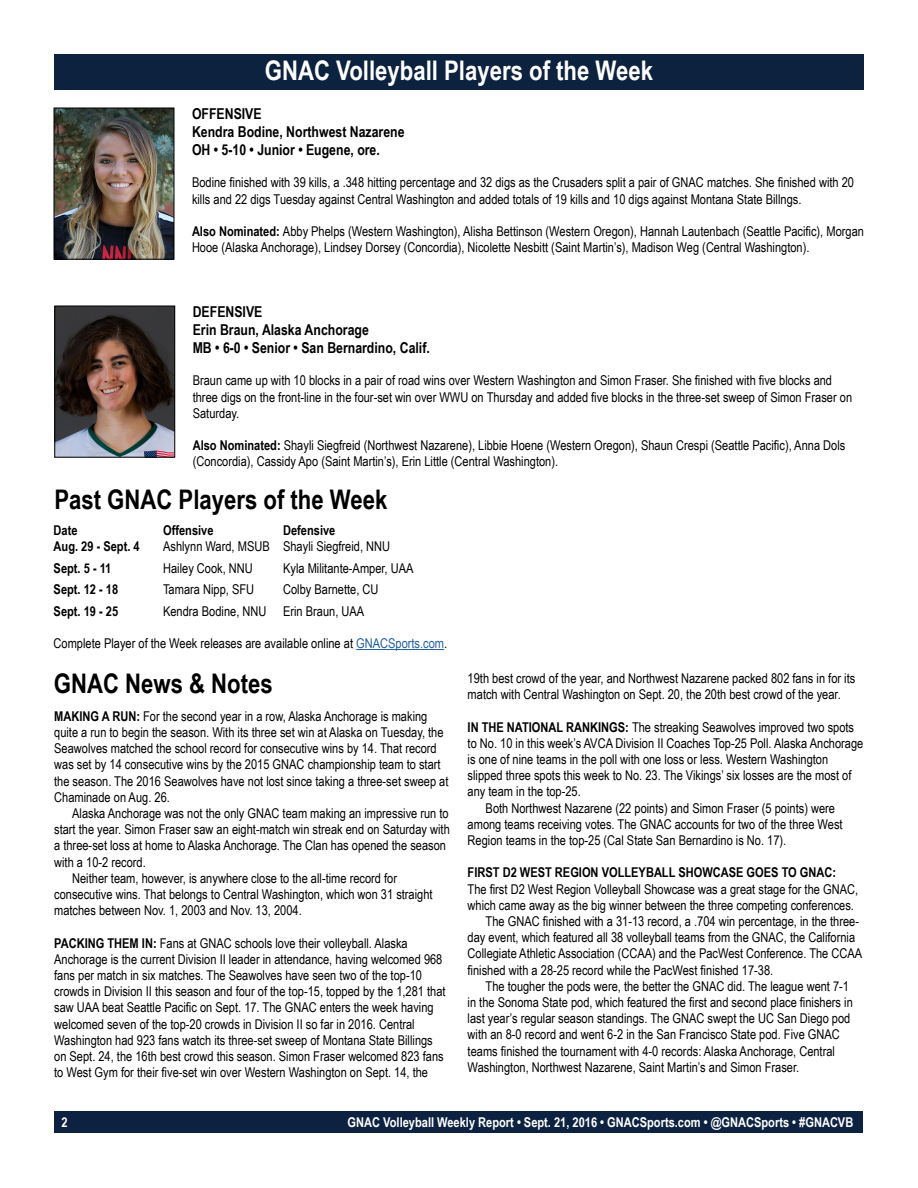
<style>
.page{position:relative;width:918px;height:1188px;background:#fff}
.page>*{position:absolute;margin:0;border:0;box-sizing:border-box;transform-origin:0 0}
.t1{font:700 27px "Arial Narrow";color:#000}
.t2{font:700 27px "Arial Narrow";color:#fff}
.t3{font:700 15px/18px "Arial Narrow";color:#000}
.t4{font:13.5px/16.2px "Arial Narrow";color:#000}
.t5{font:700 13.5px "Arial Narrow";color:#000}
.t6{font:700 13.5px "Arial Narrow";color:#fff}
.s1{font-weight:700}
.s2{color:#215e9e}
</style>
<div class="page">
<div style="left:55px;top:1111px;width:808px;height:22px;background:#0d2240"></div>
<div style="left:54px;top:54px;width:810px;height:36px;background:#0d223f"></div>
<img style="left:56px;top:110px;width:116px;height:148px">
<div style="left:54px;top:108px;width:120px;height:152px;border:1px solid #000"></div>
<img style="left:56px;top:308px;width:117px;height:148px">
<div style="left:54px;top:306px;width:121px;height:152px;border:1px solid #000"></div>
<hr style="left:356px;top:649px;width:88px;height:1px;background:#215e9e">
<h1 class="t2" style="left:265px;top:50px;width:390px">GNAC Volleyball Players of the Week</h1>
<p class="t3" style="left:192px;top:104px;width:214px">OFFENSIVE<br>Kendra Bodine, Northwest Nazarene<br>OH • 5-10 • Junior • Eugene, ore.</p>
<p class="t4" style="left:192px;top:174px;width:664px">Bodine finished with 39 kills, a .348 hitting percentage and 32 digs as the Crusaders split a pair of GNAC matches. She finished with 20 kills and 22 digs Tuesday against Central Washington and added totals of 19 kills and 10 digs against Montana State Billngs.</p>
<p class="t4" style="left:192px;top:223px;width:673px"><span class="s1">Also Nominated:</span> Abby Phelps (Western Washington), Alisha Bettinson (Western Oregon), Hannah Lautenbach (Seattle Pacific), Morgan<br>Hooe (Alaska Anchorage), Lindsey Dorsey (Concordia), Nicolette Nesbitt (Saint Martin’s), Madison Weg (Central Washington).</p>
<p class="t3" style="left:193px;top:302px;width:239px">DEFENSIVE<br>Erin Braun, Alaska Anchorage<br>MB • 6-0 • Senior • San Bernardino, Calif.</p>
<p class="t4" style="left:193px;top:372px;width:661px">Braun came up with 10 blocks in a pair of road wins over Western Washington and Simon Fraser. She finished with five blocks and three digs on the front-line in the four-set win over WWU on Thursday and added five blocks in the three-set sweep of Simon Fraser on<br>Saturday.</p>
<p class="t4" style="left:193px;top:437px;width:654px"><span class="s1">Also Nominated:</span> Shayli Siegfreid (Northwest Nazarene), Libbie Hoene (Western Oregon), Shaun Crespi (Seattle Pacific), Anna Dols (Concordia), Cassidy Apo (Saint Martin’s), Erin Little (Central Washington).</p>
<h1 class="t1" style="left:54px;top:479px;width:335px">Past GNAC Players of the Week</h1>
<p class="t5" style="left:54px;top:520px;width:25px">Date</p>
<p class="t5" style="left:163px;top:520px;width:52px">Offensive</p>
<p class="t5" style="left:283px;top:520px;width:54px">Defensive</p>
<p class="t5" style="left:54px;top:536px;width:88px">Aug. 29 - Sept. 4</p>
<p class="t4" style="left:163px;top:538px;width:229px">Ashlynn Ward, MSUB Shayli Siegfreid, NNU</p>
<p class="t5" style="left:54px;top:558px;width:59px">Sept. 5 - 11</p>
<p class="t4" style="left:163px;top:559px;width:91px">Hailey Cook, NNU</p>
<p class="t4" style="left:283px;top:559px;width:132px">Kyla Militante-Amper, UAA</p>
<p class="t5" style="left:54px;top:579px;width:66px">Sept. 12 - 18</p>
<p class="t4" style="left:163px;top:581px;width:93px">Tamara Nipp, SFU</p>
<p class="t4" style="left:283px;top:581px;width:97px">Colby Barnette, CU</p>
<p class="t5" style="left:54px;top:601px;width:66px">Sept. 19 - 25</p>
<p class="t4" style="left:163px;top:602px;width:203px">Kendra Bodine, NNU Erin Braun, UAA</p>
<p class="t4" style="left:54px;top:635px;width:395px">Complete Player of the Week releases are available online at <span class="s2">GNACSports.com</span>.</p>
<h1 class="t1" style="left:54px;top:663px;width:220px">GNAC News &amp; Notes</h1>
<p class="t4" style="left:54px;top:707px;width:396px"><span class="s1">MAKING A RUN:</span> For the second year in a row, Alaska Anchorage is making quite a run to begin the season. With its three set win at Alaska on Tuesday, the Seawolves matched the school record for consecutive wins by 14. That record was set by 14 consecutive wins by the 2015 GNAC championship team to start the season. The 2016 Seawolves have not lost since taking a three-set sweep at Chaminade on Aug. 26.</p>
<p class="t4" style="left:72px;top:805px;width:378px">Alaska Anchorage was not the only GNAC team making an impressive run to</p>
<p class="t4" style="left:54px;top:821px;width:397px">start the year. Simon Fraser saw an eight-match win streak end on Saturday with</p>
<p class="t4" style="left:54px;top:837px;width:393px">a three-set loss at home to Alaska Anchorage. The Clan has opened the season</p>
<p class="t4" style="left:54px;top:853px;width:93px">with a 10-2 record.</p>
<p class="t4" style="left:72px;top:869px;width:326px">Neither team, however, is anywhere close to the all-time record for</p>
<p class="t4" style="left:54px;top:886px;width:380px">consecutive wins. That belongs to Central Washington, which won 31 straight</p>
<p class="t4" style="left:54px;top:902px;width:249px">matches between Nov. 1, 2003 and Nov. 13, 2004.</p>
<p class="t4" style="left:54px;top:934px;width:393px"><span class="s1">PACKING THEM IN:</span> Fans at GNAC schools love their volleyball. Alaska Anchorage is the current Division II leader in attendance, having welcomed 968 fans per match in six matches. The Seawolves have seen two of the top-10 crowds in Division II this season and four of the top-15, topped by the 1,281 that saw UAA beat Seattle Pacific on Sept. 17. The GNAC enters the week having welcomed seven of the top-20 crowds in Division II so far in 2016. Central Washington had 923 fans watch its three-set sweep of Montana State Billings on Sept. 24, the 16th best crowd this season. Simon Fraser welcomed 823 fans to West Gym for their five-set win over Western Washington on Sept. 14, the</p>
<p class="t4" style="left:468px;top:670px;width:389px">19th best crowd of the year, and Northwest Nazarene packed 802 fans in for its match with Central Washington on Sept. 20, the 20th best crowd of the year.</p>
<p class="t4" style="left:468px;top:718px;width:388px"><span class="s1">IN THE NATIONAL RANKINGS:</span> The streaking Seawolves improved two spots</p>
<p class="t4" style="left:468px;top:734px;width:397px">to No. 10 in this week’s AVCA Division II Coaches Top-25 Poll. Alaska Anchorage</p>
<p class="t4" style="left:468px;top:751px;width:362px">is one of nine teams in the poll with one loss or less. Western Washington</p>
<p class="t4" style="left:468px;top:767px;width:385px">slipped three spots this week to No. 23. The Vikings’ six losses are the most of</p>
<p class="t4" style="left:468px;top:783px;width:115px">any team in the top-25.</p>
<p class="t4" style="left:486px;top:799px;width:351px">Both Northwest Nazarene (22 points) and Simon Fraser (5 points) were</p>
<p class="t4" style="left:468px;top:815px;width:376px">among teams receiving votes. The GNAC accounts for two of the three West</p>
<p class="t4" style="left:468px;top:832px;width:320px">Region teams in the top-25 (Cal State San Bernardino is No. 17).</p>
<p class="t5" style="left:468px;top:862px;width:370px">FIRST D2 WEST REGION VOLLEYBALL SHOWCASE GOES TO GNAC:</p>
<p class="t4" style="left:468px;top:880px;width:392px">The first D2 West Region Volleyball Showcase was a great stage for the GNAC,</p>
<p class="t4" style="left:468px;top:896px;width:388px">which came away as the big winner between the three competing conferences.</p>
<p class="t4" style="left:486px;top:913px;width:375px">The GNAC finished with a 31-13 record, a .704 win percentage, in the three-</p>
<p class="t4" style="left:468px;top:929px;width:389px">day event, which featured all 38 volleyball teams from the GNAC, the California</p>
<p class="t4" style="left:468px;top:945px;width:396px">Collegiate Athletic Association (CCAA) and the PacWest Conference. The CCAA</p>
<p class="t4" style="left:468px;top:961px;width:307px">finished with a 28-25 record while the PacWest finished 17-38.</p>
<p class="t4" style="left:486px;top:977px;width:365px">The tougher the pods were, the better the GNAC did. The league went 7-1</p>
<p class="t4" style="left:468px;top:994px;width:387px">in the Sonoma State pod, which featured the first and second place finishers in</p>
<p class="t4" style="left:468px;top:1010px;width:384px">last year’s regular season standings. The GNAC swept the UC San Diego pod</p>
<p class="t4" style="left:468px;top:1026px;width:374px">with an 8-0 record and went 6-2 in the San Francisco State pod. Five GNAC</p>
<p class="t4" style="left:468px;top:1042px;width:369px">teams finished the tournament with 4-0 records: Alaska Anchorage, Central</p>
<p class="t4" style="left:468px;top:1058px;width:333px">Washington, Northwest Nazarene, Saint Martin’s and Simon Fraser.</p>
<p class="t6" style="left:61px;top:1112px;width:8px">2</p>
<p class="t6" style="left:348px;top:1112px;width:507px">GNAC Volleyball Weekly Report • Sept. 21, 2016 • GNACSports.com • @GNACSports • #GNACVB</p>
</div>
